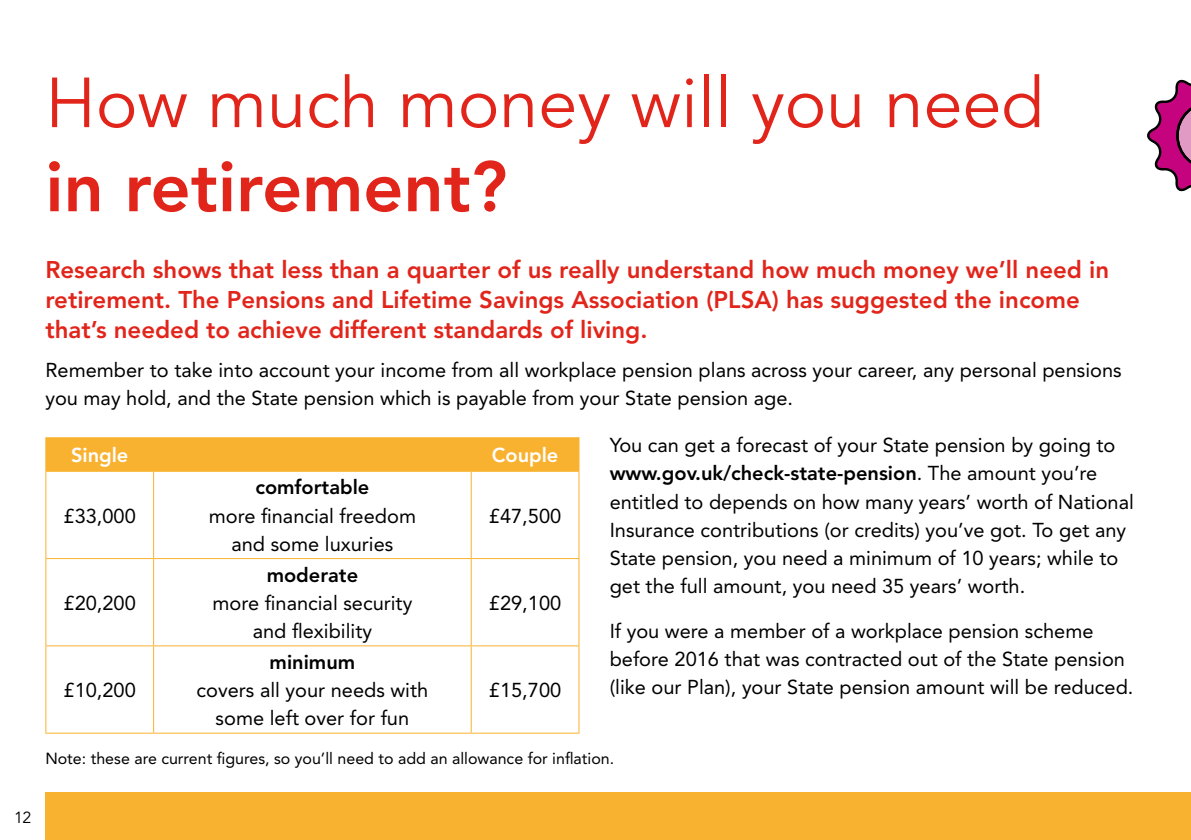
<style>
.page{position:relative;width:1191px;height:840px;background:#fff}
.page>*{position:absolute;margin:0;border:0;box-sizing:border-box;transform-origin:0 0}
.t1{font:70px "Avenir";color:#e1251b}
.t2{font:800 70px "Avenir";color:#e1251b}
.t3{font:800 24px/30px "Avenir";color:#e1251b}
.t4{font:20px/28px "Avenir";color:#000}
.t5{font:800 20px "Avenir";color:#000}
.t6{font:800 20px "Avenir";color:#fff}
.t7{font:16px "Avenir";color:#000}
.t8{font:16px "Avenir";color:#000}
.s1{font-weight:800}
</style>
<div class="page">
<div style="left:46px;top:437px;width:532px;height:33px;background:#f9b230"></div>
<hr style="left:45px;top:470px;width:109px;height:1px;background:#f9b230">
<hr style="left:45px;top:471px;width:1px;height:86px;background:#f9b230">
<hr style="left:154px;top:470px;width:317px;height:1px;background:#f9b230">
<hr style="left:153px;top:471px;width:1px;height:86px;background:#f9b230">
<hr style="left:471px;top:470px;width:108px;height:1px;background:#f9b230">
<hr style="left:471px;top:471px;width:1px;height:86px;background:#f9b230">
<hr style="left:578px;top:471px;width:1px;height:86px;background:#f9b230">
<hr style="left:45px;top:557px;width:109px;height:1px;background:#f9b230">
<hr style="left:45px;top:558px;width:1px;height:87px;background:#f9b230">
<hr style="left:154px;top:557px;width:317px;height:1px;background:#f9b230">
<hr style="left:153px;top:558px;width:1px;height:87px;background:#f9b230">
<hr style="left:471px;top:557px;width:108px;height:1px;background:#f9b230">
<hr style="left:471px;top:558px;width:1px;height:87px;background:#f9b230">
<hr style="left:578px;top:558px;width:1px;height:87px;background:#f9b230">
<hr style="left:45px;top:645px;width:109px;height:1px;background:#f9b230">
<hr style="left:45px;top:646px;width:1px;height:86px;background:#f9b230">
<hr style="left:154px;top:645px;width:317px;height:1px;background:#f9b230">
<hr style="left:153px;top:646px;width:1px;height:86px;background:#f9b230">
<hr style="left:471px;top:645px;width:108px;height:1px;background:#f9b230">
<hr style="left:471px;top:646px;width:1px;height:86px;background:#f9b230">
<hr style="left:578px;top:646px;width:1px;height:86px;background:#f9b230">
<hr style="left:45px;top:732px;width:109px;height:1px;background:#f9b230">
<hr style="left:154px;top:732px;width:317px;height:1px;background:#f9b230">
<hr style="left:471px;top:732px;width:108px;height:1px;background:#f9b230">
<hr style="left:45px;top:437px;width:1px;height:33px;background:#f9b230">
<hr style="left:578px;top:437px;width:1px;height:33px;background:#f9b230">
<div style="left:45px;top:792px;width:1146px;height:47px;background:#f9b230"></div>
<svg style="left:1147px;top:79px;width:44px;height:113px"></svg>
<h1 class="t1" style="left:45px;top:63px;width:1000px">How much money will you need</h1>
<h1 class="t2" style="left:45px;top:145px;width:463px">in retirement?</h1>
<p class="t3" style="left:45px;top:254px;width:1065px">Research shows that less than a quarter of us really understand how much money we’ll need in retirement. The Pensions and Lifetime Savings Association (PLSA) has suggested the income that’s needed to achieve different standards of living.</p>
<p class="t4" style="left:45px;top:356px;width:1077px">Remember to take into account your income from all workplace pension plans across your career, any personal pensions you may hold, and the State pension which is payable from your State pension age.</p>
<p class="t6" style="left:71px;top:443px;width:59px">Single</p>
<p class="t6" style="left:492px;top:443px;width:68px">Couple</p>
<p class="t4" style="left:609px;top:431px;width:526px">You can get a forecast of your State pension by going to <span class="s1">www.gov.uk/check-state-pension</span>. The amount you’re entitled to depends on how many years’ worth of National Insurance contributions (or credits) you’ve got. To get any State pension, you need a minimum of 10 years; while to get the full amount, you need 35 years’ worth.</p>
<p class="t4" style="left:609px;top:616px;width:525px">If you were a member of a workplace pension scheme before 2016 that was contracted out of the State pension (like our Plan), your State pension amount will be reduced.</p>
<p class="t5" style="left:255px;top:475px;width:116px">comfortable</p>
<p class="t4" style="left:209px;top:501px;width:209px;text-align:center">more financial freedom and some luxuries</p>
<p class="t4" style="left:489px;top:501px;width:74px">£47,500</p>
<p class="t4" style="left:64px;top:501px;width:74px">£33,000</p>
<p class="t5" style="left:267px;top:562px;width:93px">moderate</p>
<p class="t4" style="left:212px;top:588px;width:201px;text-align:center">more financial security and flexibility</p>
<p class="t4" style="left:489px;top:588px;width:74px">£29,100</p>
<p class="t4" style="left:64px;top:588px;width:74px">£20,200</p>
<p class="t5" style="left:270px;top:650px;width:87px">minimum</p>
<p class="t4" style="left:197px;top:675px;width:233px;text-align:center">covers all your needs with some left over for fun</p>
<p class="t4" style="left:489px;top:675px;width:74px">£15,700</p>
<p class="t4" style="left:64px;top:675px;width:74px">£10,200</p>
<p class="t7" style="left:45px;top:748px;width:570px">Note: these are current figures, so you’ll need to add an allowance for inflation.</p>
<p class="t8" style="left:14px;top:807px;width:19px">12</p>
</div>
